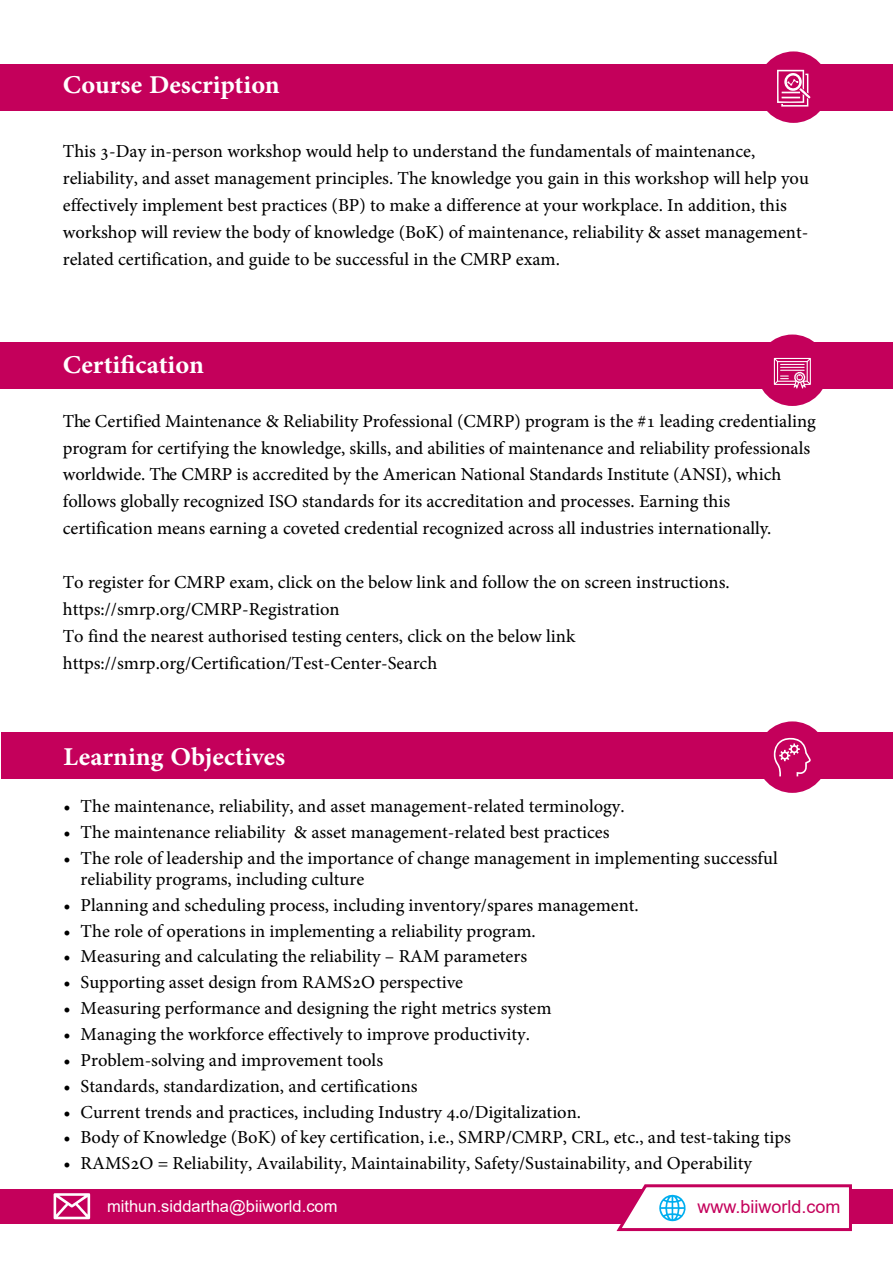
<style>
.page{position:relative;width:893px;height:1263px;background:#fff}
.page>*{position:absolute;margin:0;border:0;box-sizing:border-box;transform-origin:0 0}
.t1{font:700 36px "Adobe Arabic";color:#fff}
.t2{font:18px/27.2px "Adobe Hebrew";color:#000}
.t3{font:18px "Arial";color:#c4005b}
.t4{font:16.5px "Arial";color:#fff}
</style>
<div class="page">
<div style="left:1px;top:1189px;width:892px;height:34px;background:#c4005b"></div>
<svg style="left:54px;top:1193px;width:36px;height:26px"></svg>
<svg style="left:614px;top:1184px;width:239px;height:48px"></svg>
<div style="left:0;top:64px;width:893px;height:47px;background:#c4005b"></div>
<div style="left:0;top:342px;width:893px;height:46px;background:#c4005b"></div>
<div style="left:758px;top:51px;width:71px;height:72px;background:#c4005b;border-radius:50%"></div>
<svg style="left:777px;top:70px;width:34px;height:37px"></svg>
<div style="left:757px;top:334px;width:71px;height:72px;background:#c4005b;border-radius:50%"></div>
<svg style="left:774px;top:358px;width:37px;height:31px"></svg>
<div style="left:1px;top:733px;width:892px;height:46px;background:#c4005b"></div>
<div style="left:757px;top:721px;width:71px;height:72px;background:#c4005b;border-radius:50%"></div>
<svg style="left:774px;top:738px;width:37px;height:38px"></svg>
<h1 class="t1" style="left:63px;top:60px;width:218px">Course Description</h1>
<p class="t2" style="left:63px;top:137px;width:748px">This 3-Day in-person workshop would help to understand the fundamentals of maintenance, reliability, and asset management principles. The knowledge you gain in this workshop will help you effectively implement best practices (BP) to make a difference at your workplace. In addition, this workshop will review the body of knowledge (BoK) of maintenance, reliability &amp; asset management&shy;related certification, and guide to be successful in the CMRP exam.</p>
<h1 class="t1" style="left:63px;top:339px;width:143px">Certification</h1>
<p class="t2" style="left:63px;top:407px;width:754px">The Certified Maintenance &amp; Reliability Professional (CMRP) program is the #1 leading credentialing program for certifying the knowledge, skills, and abilities of maintenance and reliability professionals worldwide. The CMRP is accredited by the American National Standards Institute (ANSI), which follows globally recognized ISO standards for its accreditation and processes. Earning this certification means earning a coveted credential recognized across all industries internationally.</p>
<p class="t2" style="left:63px;top:568px;width:668px">To register for CMRP exam, click on the below link and follow the on screen instructions. https://smrp.org/CMRP-Registration<br>To find the nearest authorised testing centers, click on the below link https://smrp.org/Certification/Test-Center-Search</p>
<h1 class="t1" style="left:64px;top:732px;width:223px">Learning Objectives</h1>
<p class="t2" style="left:64px;top:792px;width:562px">• The maintenance, reliability, and asset management-related terminology.</p>
<p class="t2" style="left:64px;top:818px;width:547px">• The maintenance reliability &amp; asset management-related best practices</p>
<p class="t2" style="left:81px;top:847px;width:699px;line-height:21px;text-indent:-17px">• The role of leadership and the importance of change management in implementing successful reliability programs, including culture</p>
<p class="t2" style="left:64px;top:891px;width:577px">• Planning and scheduling process, including inventory/spares management.</p>
<p class="t2" style="left:64px;top:917px;width:474px">• The role of operations in implementing a reliability program.</p>
<p class="t2" style="left:64px;top:942px;width:465px">• Measuring and calculating the reliability – RAM parameters</p>
<p class="t2" style="left:64px;top:968px;width:401px">• Supporting asset design from RAMS2O perspective</p>
<p class="t2" style="left:64px;top:994px;width:489px">• Measuring performance and designing the right metrics system</p>
<p class="t2" style="left:64px;top:1020px;width:468px">• Managing the workforce effectively to improve productivity.</p>
<p class="t2" style="left:64px;top:1046px;width:321px">• Problem-solving and improvement tools</p>
<p class="t2" style="left:64px;top:1072px;width:356px">• Standards, standardization, and certifications</p>
<p class="t2" style="left:64px;top:1098px;width:519px">• Current trends and practices, including Industry 4.0/Digitalization.</p>
<p class="t2" style="left:64px;top:1123px;width:729px">• Body of Knowledge (BoK) of key certification, i.e., SMRP/CMRP, CRL, etc., and test-taking tips</p>
<p class="t2" style="left:64px;top:1149px;width:690px">• RAMS2O = Reliability, Availability, Maintainability, Safety/Sustainability, and Operability</p>
<p class="t4" style="left:107px;top:1195px;width:232px">mithun.siddartha@biiworld.com</p>
<p class="t3" style="left:697px;top:1194px;width:145px">www.biiworld.com</p>
</div>
